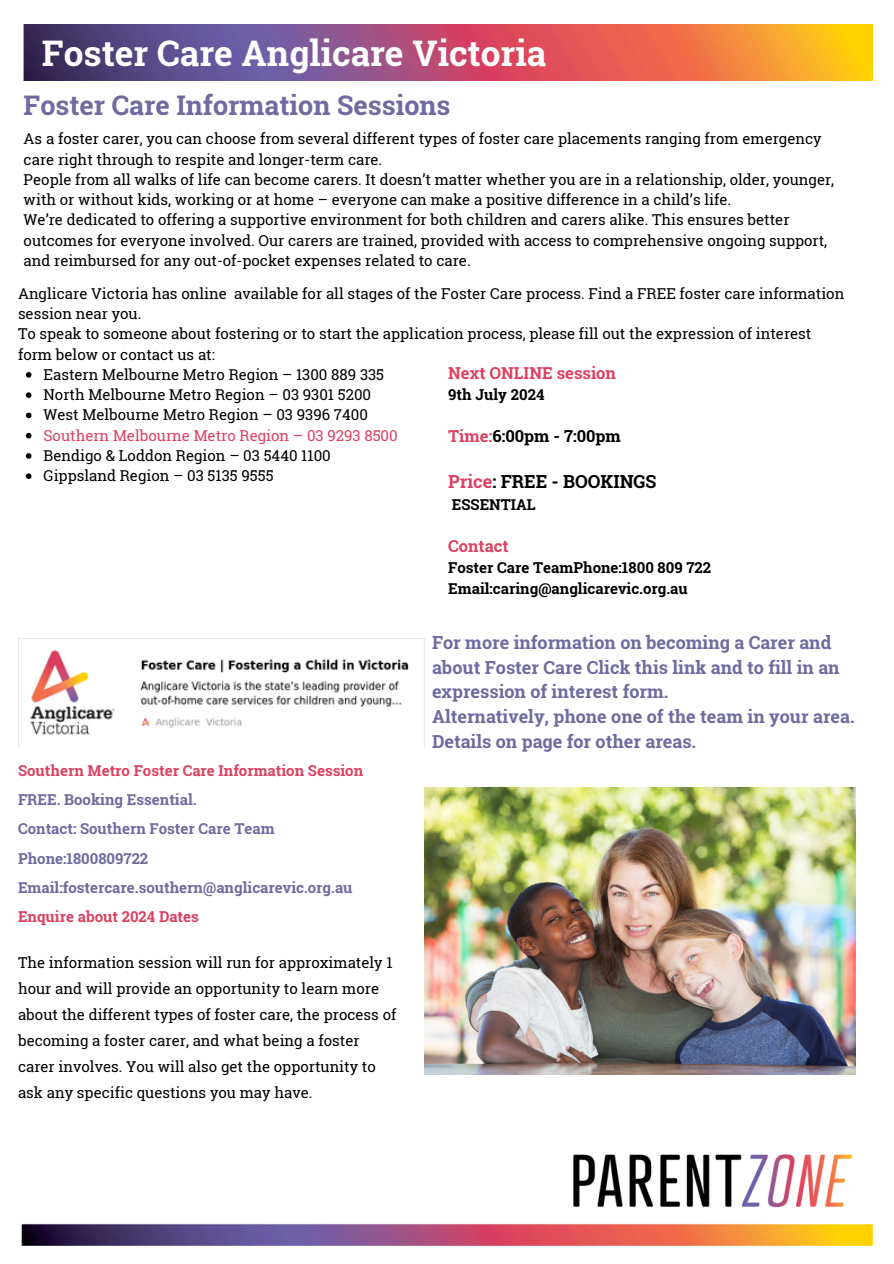
<style>
.page{position:relative;width:894px;height:1264px;background:#fff}
.page>*{position:absolute;margin:0;border:0;box-sizing:border-box;transform-origin:0 0}
.t1{font:700 35.25px "Roboto Slab";color:#fff}
.t2{font:700 27px "Roboto Slab";color:#6f6aa0}
.t3{font:700 18px/24.8px "Roboto Slab";color:#6f6aa0}
.t4{font:700 18px "Roboto Slab";color:#000}
.t5{font:700 16.5px "Roboto Slab";color:#dd4061}
.t6{font:700 16.5px "Roboto Slab";color:#000}
.t7{font:15px/20.2px "Roboto Slab";color:#000}
.t8{font:700 15px/29.2px "Roboto Slab";color:#6f6aa0}
.t9{font:700 15px/20.2px "Roboto Slab";color:#000}
.t10{font:15px "Roboto Slab";color:#dd4061}
.s1{color:#dd4061}
</style>
<div class="page">
<img style="left:424px;top:787px;width:431px;height:287px">
<svg style="left:26px;top:372px;width:6px;height:6px"></svg>
<svg style="left:26px;top:392px;width:6px;height:6px"></svg>
<svg style="left:26px;top:412px;width:6px;height:6px"></svg>
<svg style="left:26px;top:433px;width:6px;height:5px"></svg>
<svg style="left:26px;top:453px;width:6px;height:6px"></svg>
<svg style="left:26px;top:473px;width:6px;height:6px"></svg>
<img style="left:18px;top:638px;width:406px;height:109px">
<img style="left:21px;top:1154px;width:853px;height:92px">
<img style="left:24px;top:24px;width:848px;height:57px">
<h5 class="t1" style="left:42px;top:29px;width:505px">Foster Care Anglicare Victoria</h5>
<p class="t2" style="left:24px;top:86px;width:428px">Foster Care Information Sessions</p>
<h1 class="t7" style="left:24px;top:128px;width:799px">As a foster carer, you can choose from several different types of foster care placements ranging from emergency care right through to respite and longer-term care.</h1>
<h3 class="t7" style="left:24px;top:169px;width:811px">People from all walks of life can become carers. It doesn’t matter whether you are in a relationship, older, younger, with or without kids, working or at home – everyone can make a positive difference in a child’s life.</h3>
<p class="t7" style="left:24px;top:209px;width:804px">We’re dedicated to offering a supportive environment for both children and carers alike. This ensures better outcomes for everyone involved. Our carers are trained, provided with access to comprehensive ongoing support, and reimbursed for any out-of-pocket expenses related to care.</p>
<p class="t7" style="left:18px;top:283px;width:827px">Anglicare Victoria has online available for all stages of the Foster Care process. Find a FREE foster care information session near you.</p>
<p class="t7" style="left:18px;top:323px;width:794px">To speak to someone about fostering or to start the application process, please fill out the expression of interest form below or contact us at:</p>
<p class="t7" style="left:43px;top:364px;width:342px">Eastern Melbourne Metro Region – 1300 889 335</p>
<p class="t7" style="left:43px;top:384px;width:329px">North Melbourne Metro Region – 03 9301 5200</p>
<p class="t7" style="left:43px;top:404px;width:326px">West Melbourne Metro Region – 03 9396 7400</p>
<p class="t10" style="left:43px;top:425px;width:355px">Southern Melbourne Metro Region – 03 9293 8500</p>
<p class="t7" style="left:43px;top:445px;width:289px">Bendigo &amp; Loddon Region – 03 5440 1100</p>
<p class="t7" style="left:43px;top:465px;width:232px">Gippsland Region – 03 5135 9555</p>
<p class="t5" style="left:448px;top:361px;width:169px">Next ONLINE session</p>
<p class="t9" style="left:448px;top:384px;width:98px">9th July 2024</p>
<h4 class="t6" style="left:448px;top:424px;width:174px"><span class="s1">Time:</span>6:00pm - 7:00pm</h4>
<p class="t4" style="left:448px;top:469px;width:209px"><span class="s1">Price</span>: FREE - BOOKINGS</p>
<p class="t9" style="left:452px;top:494px;width:85px">ESSENTIAL</p>
<p class="t5" style="left:448px;top:534px;width:62px">Contact</p>
<p class="t9" style="left:448px;top:557px;width:264px">Foster Care TeamPhone:1800 809 722<br>Email:caring@anglicarevic.org.au</p>
<h5 class="t8" style="left:18px;top:755px;width:346px"><span class="s1">Southern Metro Foster Care Information Session </span>FREE. Booking Essential.<br>Contact: Southern Foster Care Team Phone:1800809722<br>Email:fostercare.southern@anglicarevic.org.au <span class="s1">Enquire about 2024 Dates</span></h5>
<h4 class="t7" style="left:18px;top:949px;width:380px;line-height:26px">The information session will run for approximately 1 hour and will provide an opportunity to learn more about the different types of foster care, the process of becoming a foster carer, and what being a foster carer involves. You will also get the opportunity to ask any specific questions you may have.</h4>
<p class="t3" style="left:432px;top:629px;width:424px">For more information on becoming a Carer and about Foster Care Click this link and to fill in an expression of interest form.<br>Alternatively, phone one of the team in your area.<br>Details on page for other areas.</p>
</div>
